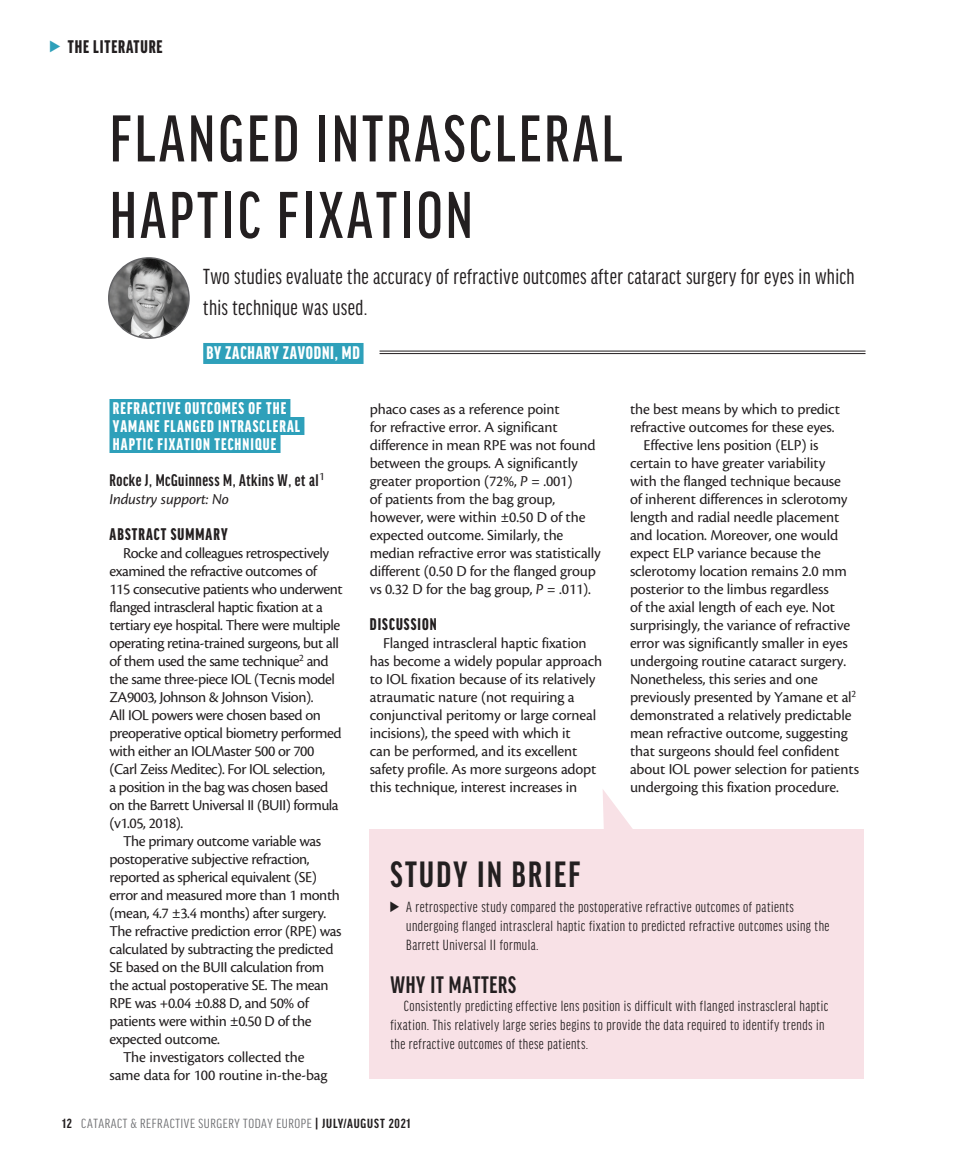
<style>
.page{position:relative;width:972px;height:1161px;background:#fff}
.page>*{position:absolute;margin:0;border:0;box-sizing:border-box;transform-origin:0 0}
.headline{font:500 extra-condensed 70.5px "Good Headline Pro";letter-spacing:.045em;color:#231f20}
.study_in_brief_heade{font:700 extra-condensed 39px "Good Headline Pro";letter-spacing:.06em;color:#231f20}
.study_in_brief_subhe{font:700 extra-condensed 25.5px "Good Headline Pro";letter-spacing:.03em;color:#231f20}
.deck{font:23.25px/30.8px "Good Headline Pro X Cond News";letter-spacing:.015em;color:#231f20}
.author{font:900 extra-condensed 19.5px "Good Headline Pro";letter-spacing:.04em;color:#fff}
.t1{font:900 extra-condensed 19.5px "Good Headline Pro";letter-spacing:.045em;color:#231f20}
.subhead{font:900 extra-condensed 18px/18px "Good Headline Pro";letter-spacing:.06em;color:#fff}
.Subhead_2{font:700 extra-condensed 18px "Good Headline Pro";letter-spacing:.03em;color:#231f20}
.subhead_alternate{font:900 extra-condensed 18px "Good Headline Pro";letter-spacing:.06em;color:#231f20}
.body{font:15.75px/18px "Cronos Pro";letter-spacing:-.01em;color:#231f20}
.body-2{font:15.75px/18px "Cronos Pro";letter-spacing:-.03em;color:#231f20}
.study_in_brief_body{font:extra-condensed 15.75px/18.8px "Good Headline Pro";letter-spacing:.03em;color:#231f20}
.body-3{font:italic 15.75px "Cronos Pro";letter-spacing:-.01em;color:#231f20}
.t2{font:extra-condensed 14.1px "Good Headline Pro";letter-spacing:.035em;color:#6c6d70;scale:1.11 1}
.s1{font-style:italic}
.s2{font-weight:700;color:#231f20}
</style>
<div class="page">
<hr style="left:380px;top:351px;width:486px;height:1px;background:#231f20">
<hr style="left:380px;top:353px;width:486px;height:1px;background:#231f20">
<div style="left:203px;top:343px;width:161px;height:21px;background:#2ea0ba"></div>
<div style="left:110px;top:399px;width:180px;height:18px;background:#2ea0ba"></div>
<div style="left:110px;top:417px;width:194px;height:18px;background:#2ea0ba"></div>
<div style="left:110px;top:435px;width:171px;height:18px;background:#2ea0ba"></div>
<div style="left:369px;top:830px;width:495px;height:249px;background:#f8e1e6"></div>
<svg style="left:603px;top:790px;width:67px;height:89px"></svg>
<img style="left:109px;top:258px;width:80px;height:80px;border-radius:40px">
<div style="left:108px;top:257px;width:82px;height:82px;border:1px solid #636366;border-radius:50%"></div>
<svg style="left:390px;top:901px;width:9px;height:11px"></svg>
<p class="t1" style="left:68px;top:37px;width:96px">THE LITERATURE</p>
<p class="headline" style="left:110px;top:104px;width:514px">FLANGED INTRASCLERAL</p>
<p class="headline" style="left:110px;top:180px;width:364px">HAPTIC FIXATION</p>
<p class="deck" style="left:203px;top:262px;width:653px">Two studies evaluate the accuracy of refractive outcomes after cataract surgery for eyes in which this technique was used.</p>
<p class="author" style="left:206px;top:344px;width:155px">BY ZACHARY ZAVODNI, MD</p>
<p class="subhead" style="left:113px;top:399px;width:189px">REFRACTIVE OUTCOMES OF THE<br>YAMANE FLANGED INTRASCLERAL<br>HAPTIC FIXATION TECHNIQUE</p>
<p class="Subhead_2" style="left:110px;top:471px;width:217px">Rocke J, McGuinness M, Atkins W, et al<sup>1</sup></p>
<p class="body-3" style="left:110px;top:490px;width:121px">Industry support: No</p>
<p class="subhead_alternate" style="left:110px;top:525px;width:119px">ABSTRACT SUMMARY</p>
<p class="body-2" style="left:110px;top:544px;width:235px;text-indent:14px">Rocke and colleagues retrospectively examined the refractive outcomes of<br>115 consecutive patients who underwent flanged intrascleral haptic fixation at a tertiary eye hospital. There were multiple operating retina-trained surgeons, but all of them used the same technique<sup>2</sup> and the same three-piece IOL (Tecnis model ZA9003, Johnson &amp; Johnson Vision).<br>All IOL powers were chosen based on preoperative optical biometry performed with either an IOLMaster 500 or 700 (Carl Zeiss Meditec). For IOL selection,<br>a position in the bag was chosen based on the Barrett Universal II (BUII) formula (v1.05, 2018).</p>
<p class="body" style="left:110px;top:832px;width:234px;text-indent:14px">The primary outcome variable was postoperative subjective refraction, reported as spherical equivalent (SE) error and measured more than 1 month (mean, 4.7 ±3.4 months) after surgery.<br>The refractive prediction error (RPE) was calculated by subtracting the predicted SE based on the BUII calculation from the actual postoperative SE. The mean RPE was +0.04 ±0.88 D, and 50% of patients were within ±0.50 D of the expected outcome.</p>
<p class="body" style="left:110px;top:1048px;width:219px;text-align:center">The investigators collected the<br>same data for 100 routine in-the-bag</p>
<p class="body" style="left:370px;top:400px;width:233px">phaco cases as a reference point<br>for refractive error. A significant difference in mean RPE was not found between the groups. A significantly greater proportion (72%, <span class="s1">P</span> = .001)<br>of patients from the bag group, however, were within ±0.50 D of the expected outcome. Similarly, the median refractive error was statistically different (0.50 D for the flanged group vs 0.32 D for the bag group, <span class="s1">P</span> = .011).</p>
<p class="subhead_alternate" style="left:370px;top:615px;width:68px">DISCUSSION</p>
<p class="body" style="left:370px;top:634px;width:234px;text-indent:14px">Flanged intrascleral haptic fixation has become a widely popular approach to IOL fixation because of its relatively atraumatic nature (not requiring a conjunctival peritomy or large corneal incisions), the speed with which it<br>can be performed, and its excellent safety profile. As more surgeons adopt this technique, interest increases in</p>
<p class="body" style="left:630px;top:400px;width:212px">the best means by which to predict refractive outcomes for these eyes.</p>
<p class="body" style="left:630px;top:436px;width:231px;text-indent:14px">Effective lens position (ELP) is certain to have greater variability<br>with the flanged technique because<br>of inherent differences in sclerotomy length and radial needle placement and location. Moreover, one would expect ELP variance because the sclerotomy location remains 2.0 mm posterior to the limbus regardless<br>of the axial length of each eye. Not surprisingly, the variance of refractive error was significantly smaller in eyes undergoing routine cataract surgery.<br>Nonetheless, this series and one previously presented by Yamane et al<sup>2 </sup>demonstrated a relatively predictable mean refractive outcome, suggesting that surgeons should feel confident about IOL power selection for patients undergoing this fixation procedure.</p>
<p class="study_in_brief_heade" style="left:391px;top:855px;width:192px">STUDY IN BRIEF</p>
<p class="study_in_brief_body" style="left:406px;top:898px;width:425px">A retrospective study compared the postoperative refractive outcomes of patients undergoing flanged intrascleral haptic fixation to predicted refractive outcomes using the<br>Barrett Universal II formula.</p>
<p class="study_in_brief_subhe" style="left:390px;top:972px;width:127px">WHY IT MATTERS</p>
<p class="study_in_brief_body" style="left:390px;top:997px;width:439px;text-indent:14px">Consistently predicting effective lens position is difficult with flanged instrascleral haptic fixation. This relatively large series begins to provide the data required to identify trends in the refractive outcomes of these patients.</p>
<p class="t2" style="left:62px;top:1117px;width:315px"><span class="s2">12</span> CATARACT &amp; REFRACTIVE SURGERY TODAY EUROPE <span class="s2">| JULY/AUGUST 2021</span></p>
</div>
